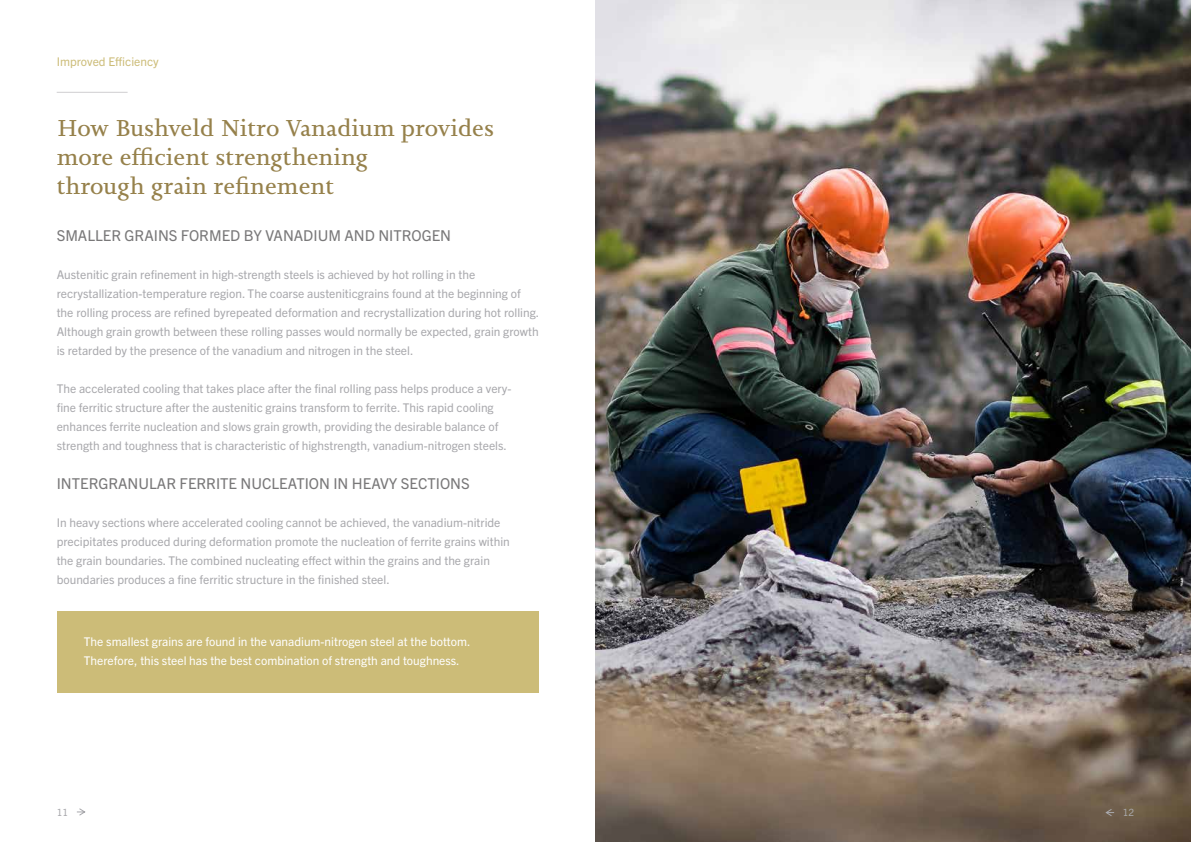
<style>
.page{position:relative;width:1191px;height:842px;background:#fff}
.page>*{position:absolute;margin:0;border:0;box-sizing:border-box;transform-origin:0 0}
.t1{font:24px/28.8px "Joanna Nova";color:#96814b}
.t2{font:15px "Trade Gothic Next LT Pro";color:#797879}
.t3{font:12px/19px "Trade Gothic Next LT Pro";color:#a8a8ac}
.t4{font:12px/19px "Trade Gothic Next LT Pro";color:#fff}
.t5{font:12px "Trade Gothic Next LT Pro";color:#ccbc78}
.t6{font:10px "Trade Gothic Next LT Pro";color:#a8a8ac}
</style>
<div class="page">
<img style="left:595px;top:0;width:596px;height:842px">
<div style="left:57px;top:611px;width:481px;height:82px;background:#ccbc78"></div>
<svg style="left:77px;top:808px;width:9px;height:8px"></svg>
<svg style="left:1105px;top:809px;width:9px;height:7px"></svg>
<hr style="left:57px;top:92px;width:71px;height:1px;background:#cfced0">
<p class="t5" style="left:57px;top:53px;width:103px">Improved Efficiency</p>
<h1 class="t1" style="left:57px;top:114px;width:439px">How Bushveld Nitro Vanadium provides more efficient strengthening<br>through grain refinement</h1>
<p class="t2" style="left:57px;top:225px;width:396px">SMALLER GRAINS FORMED BY VANADIUM AND NITROGEN</p>
<p class="t3" style="left:57px;top:264px;width:484px">Austenitic grain refinement in high-strength steels is achieved by hot rolling in the recrystallization-temperature region. The coarse austeniticgrains found at the beginning of the rolling process are refined byrepeated deformation and recrystallization during hot rolling.<br>Although grain growth between these rolling passes would normally be expected, grain growth is retarded by the presence of the vanadium and nitrogen in the steel.</p>
<p class="t3" style="left:57px;top:378px;width:456px">The accelerated cooling that takes place after the final rolling pass helps produce a very&shy;fine ferritic structure after the austenitic grains transform to ferrite. This rapid cooling enhances ferrite nucleation and slows grain growth, providing the desirable balance of strength and toughness that is characteristic of highstrength, vanadium-nitrogen steels.</p>
<p class="t2" style="left:57px;top:473px;width:414px">INTERGRANULAR FERRITE NUCLEATION IN HEAVY SECTIONS</p>
<p class="t3" style="left:57px;top:512px;width:454px">In heavy sections where accelerated cooling cannot be achieved, the vanadium-nitride precipitates produced during deformation promote the nucleation of ferrite grains within the grain boundaries. The combined nucleating effect within the grains and the grain boundaries produces a fine ferritic structure in the finished steel.</p>
<p class="t4" style="left:84px;top:632px;width:388px">The smallest grains are found in the vanadium-nitrogen steel at the bottom.<br>Therefore, this steel has the best combination of strength and toughness.</p>
<p class="t6" style="left:57px;top:805px;width:13px">11</p>
<p class="t6" style="left:1122px;top:805px;width:13px">12</p>
</div>
